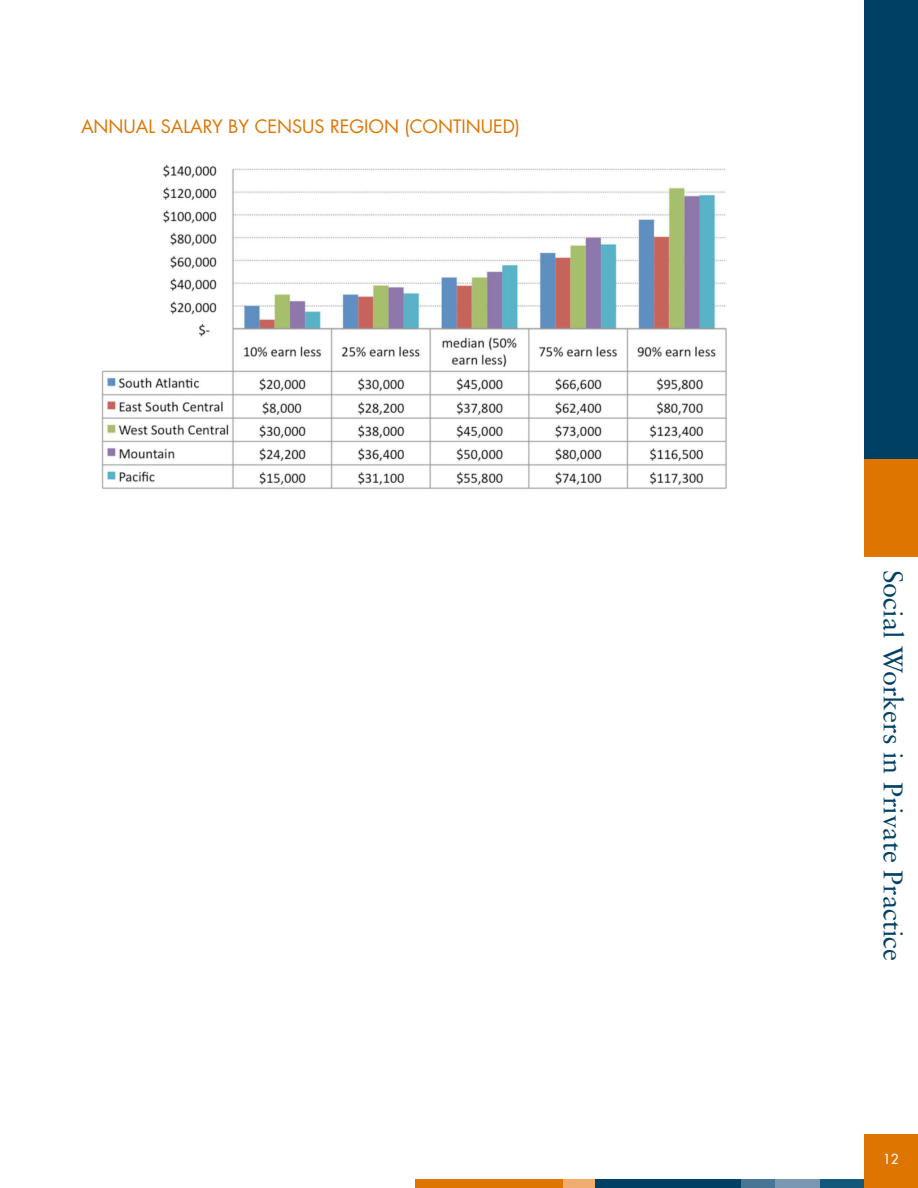
<style>
.page{position:relative;width:918px;height:1188px;background:#fff}
.page>*{position:absolute;margin:0;border:0;box-sizing:border-box;transform-origin:0 0}
.t1{font:27px "Sabon";color:#004065}
.t2{font:18px "Futura";color:#dd7500}
.t3{font:13.5px "Futura";color:#fff}
</style>
<div class="page">
<div style="left:416px;top:1179px;width:149px;height:9px;background:#dd7500"></div>
<div style="left:563px;top:1179px;width:34px;height:9px;background:#f1ad6f"></div>
<div style="left:595px;top:1179px;width:149px;height:9px;background:#004065"></div>
<div style="left:742px;top:1179px;width:34px;height:9px;background:#487594"></div>
<div style="left:775px;top:1179px;width:46px;height:9px;background:#7a98b3"></div>
<div style="left:820px;top:1179px;width:50px;height:9px;background:#13577a"></div>
<div style="left:864px;top:0;width:54px;height:460px;background:#004065"></div>
<div style="left:864px;top:459px;width:54px;height:98px;background:#dd7500"></div>
<div style="left:864px;top:1134px;width:54px;height:54px;background:#dd7500"></div>
<img style="left:101px;top:164px;width:626px;height:325px">
<p class="t2" style="left:81px;top:118px;width:441px">ANNUAL SALARY BY CENSUS REGION (CONTINUED)</p>
<h1 class="t1" style="left:905px;top:570px;width:393px;rotate:90deg">Social Workers in Private Practice</h1>
<p class="t3" style="left:883px;top:1153px;width:17px">12</p>
</div>
